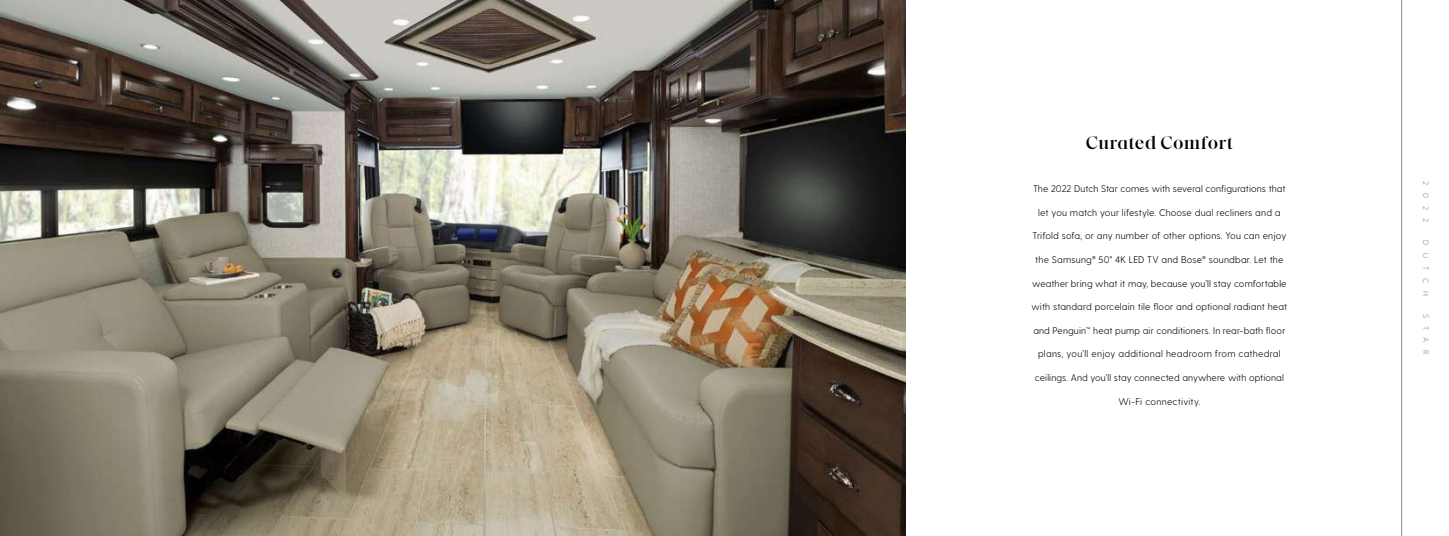
<style>
.page{position:relative;width:1449px;height:536px;background:#fff}
.page>*{position:absolute;margin:0;border:0;box-sizing:border-box;transform-origin:0 0}
.t1{font:18.38px "Vultura";letter-spacing:.025em;color:#000}
.t2{font:300 9.62px "Greycliff CF";letter-spacing:.01em;color:#000}
.t3{font:300 9.62px "Greycliff CF";letter-spacing:.03em;color:#000}
.t4{font:300 7.88px "Greycliff CF";letter-spacing:1em;color:#8b8f91}
</style>
<div class="page">
<img style="left:0;top:0;width:906px;height:536px">
<hr style="left:1401px;top:0;width:1px;height:536px;background:#8b8f91">
<h1 class="t1" style="left:1086px;top:131px;width:149px">Curated Comfort</h1>
<p class="t2" style="left:1033px;top:183px;width:254px">The 2022 Dutch Star comes with several configurations that</p>
<p class="t2" style="left:1038px;top:206px;width:244px">let you match your lifestyle. Choose dual recliners and a</p>
<p class="t2" style="left:1033px;top:230px;width:255px">Trifold sofa, or any number of other options. You can enjoy</p>
<p class="t2" style="left:1035px;top:254px;width:250px">the Samsung<sup>®</sup> 50" 4K LED TV and Bose<sup>®</sup> soundbar. Let the</p>
<p class="t2" style="left:1032px;top:277px;width:256px">weather bring what it may, because you’ll stay comfortable</p>
<p class="t2" style="left:1031px;top:301px;width:257px">with standard porcelain tile floor and optional radiant heat</p>
<p class="t2" style="left:1033px;top:324px;width:254px">and Penguin™ heat pump air conditioners. In rear-bath floor</p>
<p class="t3" style="left:1038px;top:348px;width:244px">plans, you’ll enjoy additional headroom from cathedral</p>
<p class="t2" style="left:1035px;top:372px;width:250px">ceilings. And you’ll stay connected anywhere with optional</p>
<p class="t2" style="left:1118px;top:395px;width:84px">Wi-Fi connectivity.</p>
<p class="t4" style="left:1431px;top:181px;width:42px;rotate:90deg">2022</p>
<p class="t4" style="left:1431px;top:240px;width:58px;rotate:90deg">DUTCH</p>
<p class="t4" style="left:1431px;top:314px;width:42px;rotate:90deg">STAR</p>
</div>
